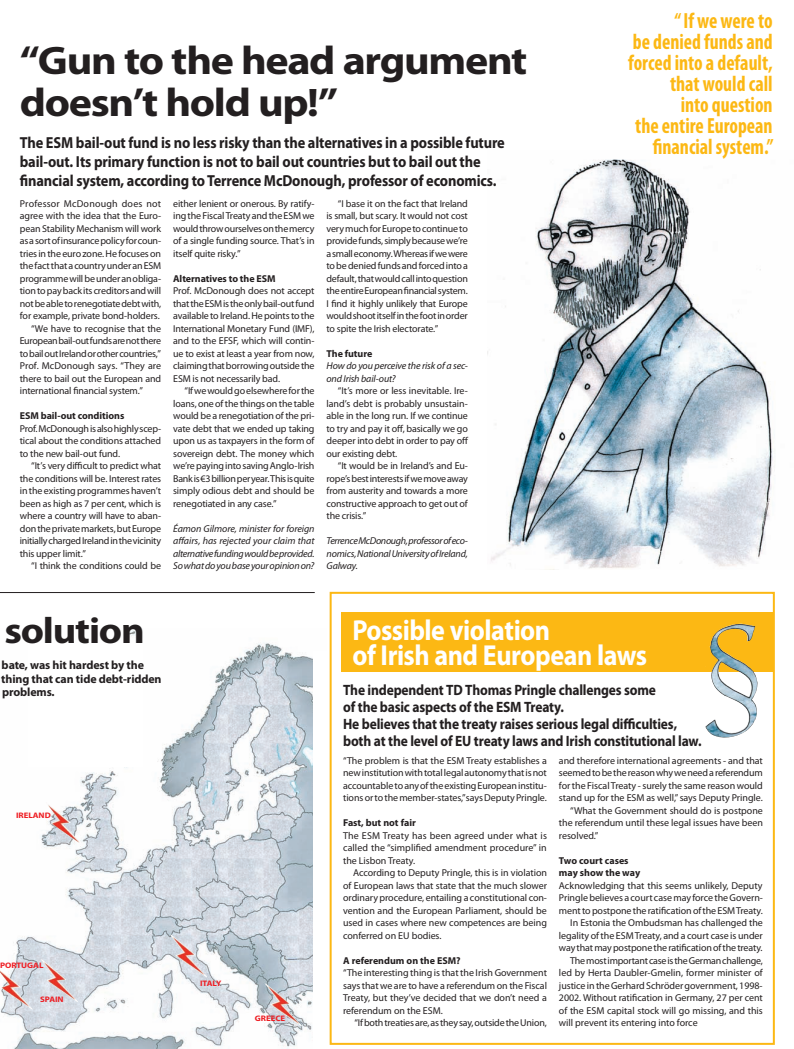
<style>
.page{position:relative;width:794px;height:1049px;background:#fff}
.page>*{position:absolute;margin:0;border:0;box-sizing:border-box;transform-origin:0 0}
.rubrik_32{font:700 40px/42px "Myriad Pro";letter-spacing:-.03em;color:#231f20;scale:1.1 1}
.t1{font:700 36.8px "Myriad Pro";letter-spacing:-.03em;color:#231f20;scale:1.1 1}
.rubrik_32-2{font:700 29px "Myriad Pro";letter-spacing:-.02em;color:#fff;scale:.9 1}
.rubrik_16{font:700 condensed 22px "Myriad Pro";color:#fcb814;scale:.9 1}
.rubrik_16-2{font:700 16px/19px "Myriad Pro";letter-spacing:-.01em;color:#231f20;scale:.9 1}
.mellem{font:700 15px "Myriad Pro";letter-spacing:-.015em;color:#231f20;scale:.9 1}
.t2{font:700 11.9px/13.6px "Myriad Pro";letter-spacing:-.01em;color:#231f20}
.brød{font:10px/12.5px "Myriad Pro";letter-spacing:-.015em;color:#231f20;text-align:justify}
.brød_U{font:10px/12.5px "Myriad Pro";letter-spacing:-.01em;color:#231f20;text-align:justify}
.brød_U-2{font:italic 10px/12.5px "Myriad Pro";letter-spacing:-.02em;color:#231f20;text-align:justify}
.mellem-2{font:700 10px "Myriad Pro";letter-spacing:-.005em;color:#231f20}
.brød_U-3{font:700 8px "Myriad Pro";letter-spacing:-.005em;color:#ee1d23;scale:1.1 1}
</style>
<div class="page">
<img style="left:487px;top:159px;width:288px;height:410px">
<img style="left:0;top:630px;width:313px;height:419px">
<img style="left:46px;top:802px;width:37px;height:43px">
<img style="left:170px;top:934px;width:37px;height:43px">
<div style="left:29px;top:643px;width:114px;height:124px;background:#fff"></div>
<div style="left:330px;top:592px;width:445px;height:453px;border:2px solid #fcb814"></div>
<div style="left:341px;top:612px;width:432px;height:60px;background:#fcb814"></div>
<img style="left:709px;top:624px;width:40px;height:109px">
<hr style="left:0;top:592px;width:315px;height:1px;background:#231f20">
<img style="left:265px;top:983px;width:37px;height:43px">
<img style="left:0;top:969px;width:33px;height:41px">
<img style="left:41px;top:959px;width:37px;height:43px">
<p class="rubrik_32" style="left:20px;top:39px;width:463px">“Gun to the head argument doesn’t hold up!”</p>
<p class="rubrik_16-2" style="left:20px;top:132px;width:540px">The ESM bail-out fund is no less risky than the alternatives in a possible future bail-out. Its primary function is not to bail out countries but to bail out the</p>
<p class="rubrik_16-2" style="left:20px;top:170px;width:531px">financial system, according to Terrence McDonough, professor of economics.</p>
<p class="brød_U" style="left:20px;top:197px;width:143px">Professor McDonough does not agree with the idea that the Euro&shy;pean Stability Mechanism will work as a sort of insurance policy for coun&shy;tries in the euro zone. He focuses on the fact that a country under an ESM programme will be under an obliga&shy;tion to pay back its creditors and will not be able to renegotiate debt with, for example, private bond-holders.</p>
<p class="brød" style="left:20px;top:322px;width:143px;text-indent:11px">“We have to recognise that the European bail-out funds are not there to bail out Ireland or other countries,” Prof. McDonough says. “They are there to bail out the European and international financial system.”</p>
<p class="mellem-2" style="left:20px;top:409px;width:106px">ESM bail-out conditions</p>
<p class="brød_U" style="left:20px;top:422px;width:143px">Prof. McDonough is also highly scep&shy;tical about the conditions attached to the new bail-out fund.</p>
<p class="brød" style="left:20px;top:460px;width:143px;text-indent:11px">“It’s very difficult to predict what the conditions will be. Interest rates in the existing programmes haven’t been as high as 7 per cent, which is where a country will have to aban&shy;don the private markets, but Europe initially charged Ireland in the vicinity this upper limit.”</p>
<p class="brød" style="left:31px;top:560px;width:131px">“I think the conditions could be</p>
<p class="brød" style="left:173px;top:197px;width:143px">either lenient or onerous. By ratify&shy;ing the Fiscal Treaty and the ESM we would throw ourselves on the mercy of a single funding source. That’s in itself quite risky.”</p>
<p class="mellem-2" style="left:173px;top:272px;width:104px">Alternatives to the ESM</p>
<p class="brød_U" style="left:173px;top:285px;width:143px">Prof. McDonough does not accept that the ESM is the only bail-out fund available to Ireland. He points to the International Monetary Fund (IMF), and to the EFSF, which will contin&shy;ue to exist at least a year from now, claiming that borrowing outside the ESM is not necessarily bad.</p>
<p class="brød" style="left:173px;top:385px;width:143px;text-indent:11px">“If we would go elsewhere for the loans, one of the things on the table would be a renegotiation of the pri&shy;vate debt that we ended up taking upon us as taxpayers in the form of sovereign debt. The money which we’re paying into saving Anglo-Irish Bank is €3 billion per year. This is quite simply odious debt and should be renegotiated in any case.”</p>
<p class="brød_U-2" style="left:173px;top:522px;width:143px">Éamon Gilmore, minister for foreign affairs, has rejected your claim that alternative funding would be provided.<br>So what do you base your opinion on?</p>
<p class="brød" style="left:326px;top:197px;width:143px;text-indent:11px">“I base it on the fact that Ireland is small, but scary. It would not cost very much for Europe to continue to provide funds, simply because we’re a small economy. Whereas if we were to be denied funds and forced into a default, that would call into question the entire European financial system.<br>I find it highly unlikely that Europe would shoot itself in the foot in order to spite the Irish electorate.”</p>
<p class="mellem-2" style="left:326px;top:347px;width:47px">The future</p>
<p class="brød_U-2" style="left:326px;top:360px;width:143px">How do you perceive the risk of a sec&shy;ond Irish bail-out?</p>
<p class="brød" style="left:326px;top:385px;width:143px;text-indent:11px">“It’s more or less inevitable. Ire&shy;land’s debt is probably unsustain&shy;able in the long run. If we continue to try and pay it off, basically we go deeper into debt in order to pay off our existing debt.</p>
<p class="brød" style="left:326px;top:460px;width:143px;text-indent:11px">“It would be in Ireland’s and Eu&shy;rope’s best interests if we move away from austerity and towards a more constructive approach to get out of the crisis.”</p>
<p class="brød_U-2" style="left:326px;top:535px;width:143px">Terrence McDonough, professor of eco&shy;nomics, National University of Ireland, Galway.</p>
<p class="rubrik_16" style="left:674px;top:7px;width:111px">“If we were to</p>
<p class="rubrik_16" style="left:633px;top:28px;width:157px">be denied funds and</p>
<p class="rubrik_16" style="left:628px;top:49px;width:162px">forced into a default,</p>
<p class="rubrik_16" style="left:670px;top:70px;width:115px">that would call</p>
<p class="rubrik_16" style="left:680px;top:91px;width:104px">into question</p>
<p class="rubrik_16" style="left:635px;top:112px;width:154px">the entire European</p>
<p class="rubrik_16" style="left:653px;top:133px;width:136px">financial system.”</p>
<h2 class="t1" style="left:4px;top:606px;width:129px">solution</h2>
<p class="t2" style="left:1px;top:658px;width:162px">bate, was hit hardest by the thing that can tide debt-ridden problems.</p>
<p class="brød_U-3" style="left:16px;top:810px;width:33px">IRELAND</p>
<p class="brød_U-3" style="left:0;top:960px;width:41px">PORTUGAL</p>
<p class="brød_U-3" style="left:40px;top:994px;width:23px">SPAIN</p>
<p class="brød_U-3" style="left:200px;top:977px;width:21px">ITALY</p>
<p class="brød_U-3" style="left:255px;top:1013px;width:29px">GREECE</p>
<p class="rubrik_32-2" style="left:352px;top:611px;width:221px">Possible violation</p>
<p class="rubrik_32-2" style="left:352px;top:636px;width:329px">of Irish and European laws</p>
<p class="mellem" style="left:343px;top:680px;width:349px">The independent TD Thomas Pringle challenges some</p>
<p class="mellem" style="left:343px;top:697px;width:247px">of the basic aspects of the ESM Treaty.</p>
<p class="mellem" style="left:343px;top:714px;width:373px">He believes that the treaty raises serious legal difficulties,</p>
<p class="mellem" style="left:343px;top:731px;width:400px">both at the level of EU treaty laws and Irish constitutional law.</p>
<p class="brød_U" style="left:343px;top:754px;width:205px">“The problem is that the ESM Treaty establishes a new institution with total legal autonomy that is not accountable to any of the existing European institu&shy;tions or to the member-states,” says Deputy Pringle.</p>
<p class="mellem-2" style="left:343px;top:816px;width:74px">Fast, but not fair</p>
<p class="brød_U" style="left:343px;top:829px;width:205px">The ESM Treaty has been agreed under what is called the “simplified amendment procedure” in the Lisbon Treaty.</p>
<p class="brød_U" style="left:343px;top:866px;width:205px;text-indent:10px">According to Deputy Pringle, this is in violation of European laws that state that the much slower ordinary procedure, entailing a constitutional con&shy;vention and the European Parliament, should be used in cases where new competences are being conferred on EU bodies.</p>
<p class="mellem-2" style="left:343px;top:954px;width:119px">A referendum on the ESM?</p>
<p class="brød_U" style="left:343px;top:966px;width:205px">“The interesting thing is that the Irish Government says that we are to have a referendum on the Fiscal Treaty, but they’ve decided that we don’t need a referendum on the ESM.</p>
<p class="brød" style="left:354px;top:1016px;width:194px">“If both treaties are, as they say, outside the Union,</p>
<p class="brød" style="left:559px;top:754px;width:205px">and therefore international agreements - and that seemed to be the reason why we need a referendum for the Fiscal Treaty - surely the same reason would stand up for the ESM as well,” says Deputy Pringle.</p>
<p class="brød" style="left:559px;top:804px;width:205px;text-indent:11px">“What the Government should do is postpone the referendum until these legal issues have been resolved.”</p>
<p class="mellem-2" style="left:559px;top:854px;width:71px">Two court cases</p>
<p class="mellem-2" style="left:559px;top:866px;width:83px">may show the way</p>
<p class="brød_U" style="left:559px;top:879px;width:205px">Acknowledging that this seems unlikely, Deputy Pringle believes a court case may force the Govern&shy;ment to postpone the ratification of the ESM Treaty.</p>
<p class="brød" style="left:559px;top:916px;width:205px;text-indent:11px">In Estonia the Ombudsman has challenged the legality of the ESM Treaty, and a court case is under way that may postpone the ratification of the treaty.</p>
<p class="brød" style="left:559px;top:954px;width:205px;text-indent:11px">The most important case is the German challenge, led by Herta Daubler-Gmelin, former minister of justice in the Gerhard Schröder government, 1998- 2002. Without ratification in Germany, 27 per cent of the ESM capital stock will go missing, and this will prevent its entering into force</p>
</div>
